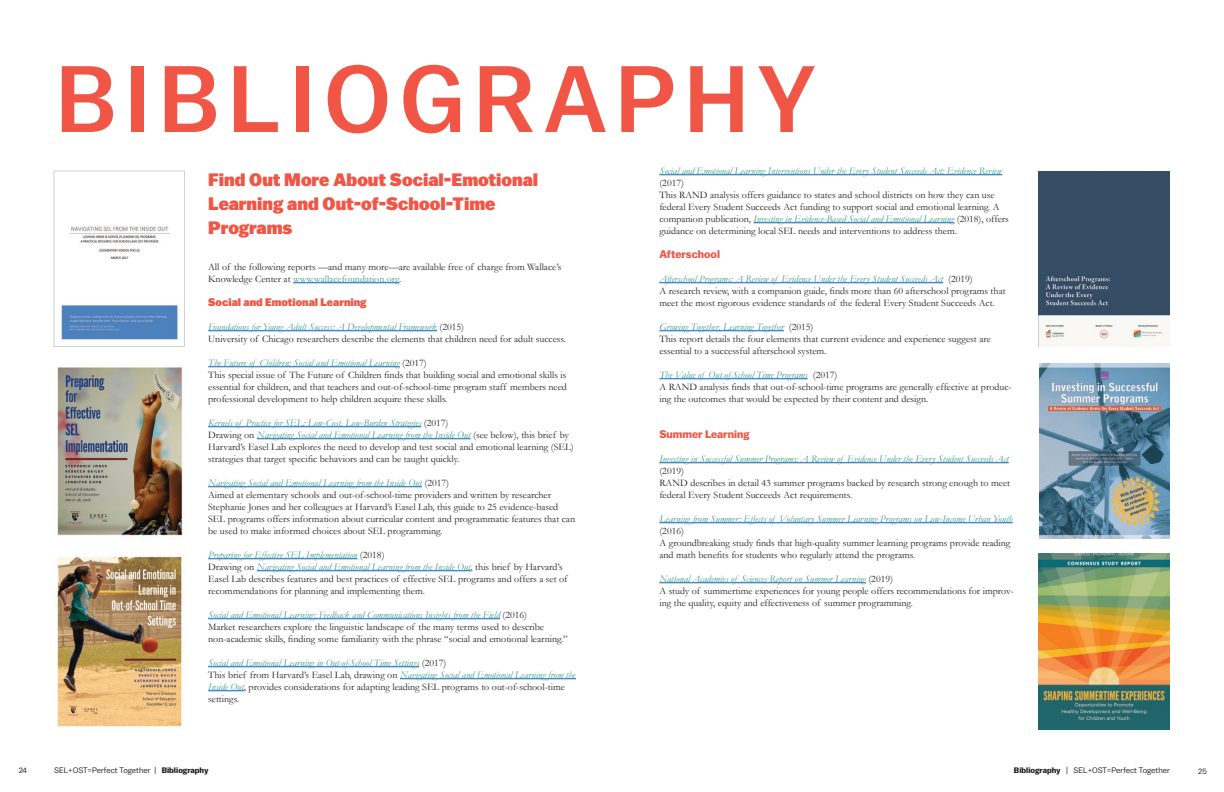
<style>
.page{position:relative;width:1224px;height:792px;background:#fff}
.page>*{position:absolute;margin:0;border:0;box-sizing:border-box;transform-origin:0 0}
.Copy{font:500 94px "Balto";letter-spacing:.09em;color:#f05545}
.Subhead_1{font:900 18px/24px "Balto";color:#f05545}
.Subhead_BIBLIOGRAPHY{font:900 11px "Balto";color:#f05545}
.Subhead_BIBLIOGRAPHY-2{font:700 11px "Balto";color:#f05545}
.Copy-2{font:10px/12px "Garamond";color:#231f20}
.Copy-3{font:italic 10px/12px "Garamond";color:#34998d}
.Copy-4{font:10px "Garamond";color:#34998d}
.t1{font:8px "Balto";letter-spacing:-.005em;color:#231f20}
.s1{font-style:normal;color:#231f20}
.s2{font-style:italic;color:#34998d}
.s3{color:#231f20}
.s4{font-weight:700}
</style>
<div class="page">
<hr style="left:293px;top:283px;width:106px;height:1px;background:#0563c1">
<hr style="left:208px;top:331px;width:229px;height:1px;background:#0563c1">
<hr style="left:208px;top:367px;width:192px;height:1px;background:#0563c1">
<hr style="left:208px;top:427px;width:213px;height:1px;background:#0563c1">
<hr style="left:257px;top:439px;width:214px;height:1px;background:#0563c1">
<hr style="left:208px;top:487px;width:214px;height:1px;background:#0563c1">
<hr style="left:208px;top:559px;width:149px;height:1px;background:#0563c1">
<hr style="left:257px;top:571px;width:214px;height:1px;background:#0563c1">
<hr style="left:208px;top:619px;width:292px;height:1px;background:#0563c1">
<hr style="left:208px;top:667px;width:211px;height:1px;background:#0563c1">
<hr style="left:400px;top:679px;width:176px;height:1px;background:#0563c1">
<hr style="left:208px;top:691px;width:36px;height:1px;background:#0563c1">
<hr style="left:659px;top:175px;width:343px;height:1px;background:#0563c1">
<hr style="left:754px;top:223px;width:200px;height:1px;background:#0563c1">
<hr style="left:659px;top:283px;width:284px;height:1px;background:#0563c1">
<hr style="left:659px;top:331px;width:125px;height:1px;background:#0563c1">
<hr style="left:659px;top:379px;width:149px;height:1px;background:#0563c1">
<hr style="left:659px;top:463px;width:350px;height:1px;background:#0563c1">
<hr style="left:659px;top:523px;width:354px;height:1px;background:#0563c1">
<hr style="left:659px;top:583px;width:207px;height:1px;background:#0563c1">
<img style="left:61px;top:226px;width:117px;height:114px">
<div style="left:54px;top:170px;width:131px;height:177px;border:1px solid #cfd0d2"></div>
<img style="left:1039px;top:171px;width:130px;height:175px">
<img style="left:57px;top:367px;width:126px;height:169px">
<img style="left:1040px;top:363px;width:130px;height:176px">
<img style="left:57px;top:556px;width:126px;height:171px">
<img style="left:1039px;top:554px;width:130px;height:175px">
<p class="Copy" style="left:56px;top:42px;width:762px">BIBLIOGRAPHY</p>
<p class="Copy-3" style="left:659px;top:165px;width:344px">Social and Emotional Learning Interventions Under the Every Student Succeeds Act: Evidence Review <span class="s1">(2017)</span></p>
<p class="Copy-2" style="left:659px;top:189px;width:351px">This RAND analysis offers guidance to states and school districts on how they can use federal Every Student Succeeds Act funding to support social and emotional learning. A companion publication, <span class="s2">Investing in Evidence-Based Social and Emotional Learning</span> (2018), offers guidance on determining local SEL needs and interventions to address them.</p>
<p class="Subhead_BIBLIOGRAPHY-2" style="left:659px;top:248px;width:62px">Afterschool</p>
<p class="Copy-3" style="left:659px;top:273px;width:315px">Afterschool Programs: A Review of Evidence Under the Every Student Succeeds Act <span class="s1">(2019)</span></p>
<p class="Copy-2" style="left:659px;top:285px;width:348px">A research review, with a companion guide, finds more than 60 afterschool programs that meet the most rigorous evidence standards of the federal Every Student Succeeds Act.</p>
<p class="Copy-3" style="left:659px;top:321px;width:156px">Growing Together, Learning Together <span class="s1">(2015)</span></p>
<p class="Copy-2" style="left:659px;top:333px;width:333px">This report details the four elements that current evidence and experience suggest are essential to a successful afterschool system.</p>
<p class="Copy-3" style="left:659px;top:369px;width:179px">The Value of Out-of-School Time Programs <span class="s1">(2017)</span></p>
<p class="Copy-2" style="left:659px;top:381px;width:354px">A RAND analysis finds that out-of-school-time programs are generally effective at produc&shy;ing the outcomes that would be expected by their content and design.</p>
<p class="Subhead_BIBLIOGRAPHY-2" style="left:659px;top:428px;width:92px">Summer Learning</p>
<p class="Copy-3" style="left:659px;top:453px;width:351px">Investing in Successful Summer Programs: A Review of Evidence Under the Every Student Succeeds Act <span class="s1">(2019)</span></p>
<p class="Copy-2" style="left:659px;top:477px;width:352px">RAND describes in detail 43 summer programs backed by research strong enough to meet federal Every Student Succeeds Act requirements.</p>
<p class="Copy-3" style="left:659px;top:513px;width:355px">Learning from Summer: Effects of Voluntary Summer Learning Programs on Low-Income Urban Youth <span class="s1">(2016)</span></p>
<p class="Copy-2" style="left:659px;top:537px;width:353px">A groundbreaking study finds that high-quality summer learning programs provide reading and math benefits for students who regularly attend the programs.</p>
<p class="Copy-3" style="left:659px;top:573px;width:235px">National Academies of Sciences Report on Summer Learning <span class="s1">(2019)</span></p>
<p class="Copy-2" style="left:659px;top:585px;width:356px">A study of summertime experiences for young people offers recommendations for improv&shy;ing the quality, equity and effectiveness of summer programming.</p>
<p class="Subhead_1" style="left:208px;top:168px;width:331px">Find Out More About Social-Emotional<br>Learning and Out-of-School-Time<br>Programs</p>
<p class="Copy-2" style="left:208px;top:261px;width:355px">All of the following reports —and many more—are available free of charge from Wallace’s</p>
<p class="Copy-4" style="left:208px;top:272px;width:195px"><span class="s3">Knowledge Center at</span> www.wallacefoundation.org<span class="s3">.</span></p>
<p class="Subhead_BIBLIOGRAPHY" style="left:208px;top:296px;width:160px">Social and Emotional Learning</p>
<p class="Copy-3" style="left:208px;top:321px;width:257px">Foundations for Young Adult Success: A Developmental Framework <span class="s1">(2015)</span></p>
<p class="Copy-2" style="left:208px;top:333px;width:359px">University of Chicago researchers describe the elements that children need for adult success.</p>
<p class="Copy-3" style="left:208px;top:357px;width:220px">The Future of Children: Social and Emotional Learning <span class="s1">(2017)</span></p>
<p class="Copy-2" style="left:208px;top:369px;width:360px;text-align:justify">This special issue of The Future of Children finds that building social and emotional skills is essential for children, and that teachers and out-of-school-time program staff members need professional development to help children acquire these skills.</p>
<p class="Copy-3" style="left:208px;top:417px;width:242px">Kernels of Practice for SEL: Low-Cost, Low-Burden Strategies <span class="s1">(2017)</span></p>
<p class="Copy-2" style="left:208px;top:429px;width:367px">Drawing on <span class="s2">Navigating Social and Emotional Learning from the Inside Out</span> (see below), this brief by<br>Harvard’s Easel Lab explores the need to develop and test social and emotional learning (SEL) strategies that target specific behaviors and can be taught quickly.</p>
<p class="Copy-3" style="left:208px;top:477px;width:242px">Navigating Social and Emotional Learning from the Inside Out <span class="s1">(2017)</span></p>
<p class="Copy-2" style="left:208px;top:489px;width:368px">Aimed at elementary schools and out-of-school-time providers and written by researcher Stephanie Jones and her colleagues at Harvard’s Easel Lab, this guide to 25 evidence-based SEL programs offers information about curricular content and programmatic features that can be used to make informed choices about SEL programming.</p>
<p class="Copy-3" style="left:208px;top:549px;width:178px">Preparing for Effective SEL Implementation <span class="s1">(2018)</span></p>
<p class="Copy-2" style="left:208px;top:561px;width:361px">Drawing on <span class="s2">Navigating Social and Emotional Learning from the Inside Out</span>, this brief by Harvard’s<br>Easel Lab describes features and best practices of effective SEL programs and offers a set of recommendations for planning and implementing them.</p>
<p class="Copy-3" style="left:208px;top:609px;width:321px">Social and Emotional Learning: Feedback and Communications Insights from the Field <span class="s1">(2016)</span></p>
<p class="Copy-2" style="left:208px;top:621px;width:361px">Market researchers explore the linguistic landscape of the many terms used to describe non-academic skills, finding some familiarity with the phrase “social and emotional learning.”</p>
<p class="Copy-3" style="left:208px;top:657px;width:240px">Social and Emotional Learning in Out-of-School Time Settings <span class="s1">(2017)</span></p>
<p class="Copy-2" style="left:208px;top:669px;width:369px">This brief from Harvard’s Easel Lab, drawing on <span class="s2">Navigating Social and Emotional Learning from the<br>Inside Out</span>, provides considerations for adapting leading SEL programs to out-of-school-time settings.</p>
<p class="t1" style="left:19px;top:766px;width:10px">24</p>
<p class="t1" style="left:54px;top:766px;width:156px">SEL+OST=Perfect Together | <span class="s4">Bibliography</span></p>
<p class="t1" style="left:1014px;top:766px;width:158px"><span class="s4">Bibliography</span> | SEL+OST=Perfect Together</p>
<p class="t1" style="left:1198px;top:766px;width:10px">25</p>
</div>
